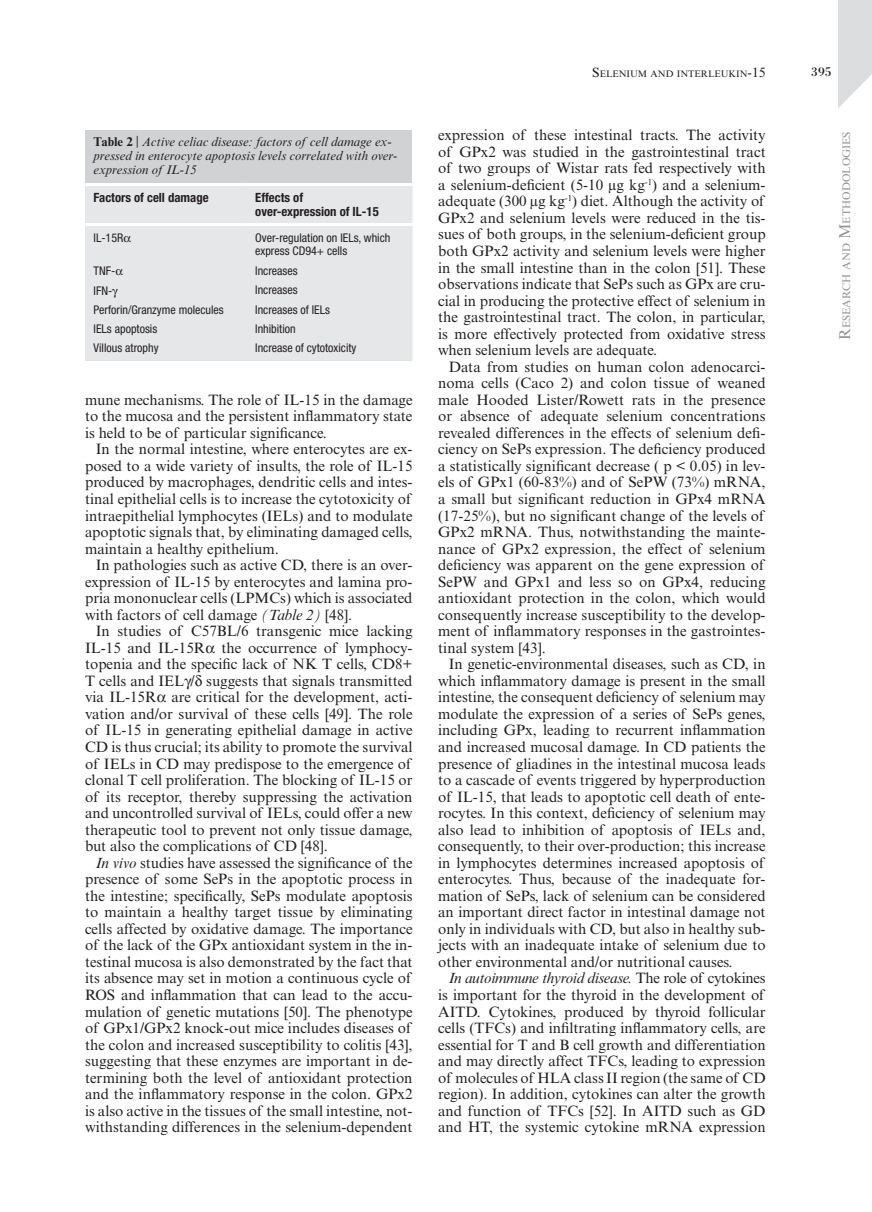
<style>
.page{position:relative;width:872px;height:1212px;background:#fff}
.page>*{position:absolute;margin:0;border:0;box-sizing:border-box;transform-origin:0 0}
.t1{font:15px/16.5px "Times New Roman MT Std";color:#231f20;text-align:justify}
.t2{font:13.5px "Bodoni Std";color:#231f20}
.t3{font:italic 12.75px/13.8px "Times New Roman MT Std";color:#231f20}
.t4{font:700 condensed 12.75px/13.8px "Helvetica Neue LT Std";color:#231f20}
.t5{font:condensed 12px/13.8px "Helvetica Neue LT Std";color:#231f20}
.t6{font:10.95px "Times New Roman MT Std";color:#939598}
.t7{font:9.45px "Times New Roman MT Std";color:#231f20}
.s1{font-weight:700;font-style:normal}
.s2{font-style:normal}
.s3{font-style:italic}
.s4{font-size:13.5px}
.s5{font-size:15.75px}
</style>
<div class="page">
<svg style="left:838px;top:0;width:34px;height:108px"></svg>
<div style="left:85px;top:131px;width:327px;height:230px;background:#d1d2d4"></div>
<div style="left:85px;top:186px;width:327px;height:175px;background:#e6e7e9"></div>
<hr style="left:85px;top:183px;width:162px;height:3px;background:#fff">
<hr style="left:247px;top:183px;width:165px;height:3px;background:#fff">
<hr style="left:85px;top:223px;width:162px;height:3px;background:#fff">
<hr style="left:247px;top:223px;width:165px;height:3px;background:#fff">
<svg style="left:124px;top:236px;width:7px;height:6px"></svg>
<svg style="left:116px;top:269px;width:7px;height:6px"></svg>
<svg style="left:112px;top:288px;width:6px;height:9px"></svg>
<p class="t3" style="left:94px;top:135px;width:305px"><span class="s1">Table 2</span> <span class="s2">|</span> Active celiac disease: factors of cell damage ex&shy;pressed in enterocyte apoptosis levels correlated with over&shy;expression of IL-15</p>
<p class="t4" style="left:94px;top:191px;width:117px">Factors of cell damage</p>
<p class="t4" style="left:255px;top:191px;width:125px">Effects of over-expression of IL-15</p>
<p class="t5" style="left:94px;top:231px;width:31px">IL-15R</p>
<p class="t5" style="left:255px;top:230px;width:137px">Over-regulation on IELs, which express CD94+ cells</p>
<p class="t5" style="left:94px;top:264px;width:23px">TNF-</p>
<p class="t5" style="left:255px;top:263px;width:44px">Increases</p>
<p class="t5" style="left:94px;top:283px;width:20px">IFN-</p>
<p class="t5" style="left:255px;top:283px;width:44px">Increases</p>
<p class="t5" style="left:94px;top:303px;width:132px">Perforin/Granzyme molecules</p>
<p class="t5" style="left:255px;top:303px;width:76px">Increases of IELs</p>
<p class="t5" style="left:94px;top:322px;width:65px">IELs apoptosis</p>
<p class="t5" style="left:255px;top:322px;width:42px">Inhibition</p>
<p class="t5" style="left:94px;top:341px;width:66px">Villous atrophy</p>
<p class="t5" style="left:255px;top:341px;width:103px">Increase of cytotoxicity</p>
<p class="t1" style="left:85px;top:391px;width:329px">mune mechanisms. The role of IL-15 in the damage to the mucosa and the persistent inflammatory state is held to be of particular significance.</p>
<p class="t1" style="left:85px;top:441px;width:329px;text-indent:11px">In the normal intestine, where enterocytes are ex&shy;posed to a wide variety of insults, the role of IL-15 produced by macrophages, dendritic cells and intes&shy;tinal epithelial cells is to increase the cytotoxicity of intraepithelial lymphocytes (IELs) and to modulate apoptotic signals that, by eliminating damaged cells, maintain a healthy epithelium.</p>
<p class="t1" style="left:85px;top:557px;width:329px;text-indent:11px">In pathologies such as active CD, there is an over&shy;expression of IL-15 by enterocytes and lamina pro&shy;pria mononuclear cells (LPMCs) which is associated with factors of cell damage <span class="s3">(Table 2)</span> [48].</p>
<p class="t1" style="left:85px;top:623px;width:329px;text-indent:11px">In studies of C57BL/6 transgenic mice lacking IL-15 and IL-15R the occurrence of lymphocy&shy;topenia and the specific lack of NK T cells, CD8+ T cells and IEL / suggests that signals transmitted via IL-15R are critical for the development, acti&shy;vation and/or survival of these cells [49]. The role of IL-15 in generating epithelial damage in active CD is thus crucial; its ability to promote the survival of IELs in CD may predispose to the emergence of clonal T cell proliferation. The blocking of IL-15 or of its receptor, thereby suppressing the activation and uncontrolled survival of IELs, could offer a new therapeutic tool to prevent not only tissue damage, but also the complications of CD [48].</p>
<p class="t1" style="left:85px;top:854px;width:329px;text-indent:11px"><span class="s3">In vivo</span> studies have assessed the significance of the presence of some SePs in the apoptotic process in the intestine; specifically, SePs modulate apoptosis to maintain a healthy target tissue by eliminating cells affected by oxidative damage. The importance of the lack of the GPx antioxidant system in the in&shy;testinal mucosa is also demonstrated by the fact that its absence may set in motion a continuous cycle of ROS and inflammation that can lead to the accu&shy;mulation of genetic mutations [50]. The phenotype of GPx1/GPx2 knock-out mice includes diseases of the colon and increased susceptibility to colitis [43], suggesting that these enzymes are important in de&shy;termining both the level of antioxidant protection and the inflammatory response in the colon. GPx2 is also active in the tissues of the small intestine, not&shy;withstanding differences in the selenium-dependent</p>
<p class="t7" style="left:592px;top:68px;width:175px"><span class="s4">S</span>elenium and interleukin<span class="s4">-15</span></p>
<p class="t2" style="left:811px;top:64px;width:22px">395</p>
<p class="t1" style="left:438px;top:127px;width:329px">expression of these intestinal tracts. The activity of GPx2 was studied in the gastrointestinal tract of two groups of Wistar rats fed respectively with a selenium-deficient (5-10 μg kg<sup>-1</sup>) and a selenium&shy;adequate (300 μg kg<sup>-1</sup>) diet. Although the activity of GPx2 and selenium levels were reduced in the tis&shy;sues of both groups, in the selenium-deficient group both GPx2 activity and selenium levels were higher in the small intestine than in the colon [51]. These observations indicate that SePs such as GPx are cru&shy;cial in producing the protective effect of selenium in the gastrointestinal tract. The colon, in particular, is more effectively protected from oxidative stress when selenium levels are adequate.</p>
<p class="t1" style="left:438px;top:358px;width:329px;text-indent:11px">Data from studies on human colon adenocarci&shy;noma cells (Caco 2) and colon tissue of weaned male Hooded Lister/Rowett rats in the presence or absence of adequate selenium concentrations revealed differences in the effects of selenium defi&shy;ciency on SePs expression. The deficiency produced a statistically significant decrease ( p &lt; 0.05) in lev&shy;els of GPx1 (60-83%) and of SePW (73%) mRNA, a small but significant reduction in GPx4 mRNA (17-25%), but no significant change of the levels of GPx2 mRNA. Thus, notwithstanding the mainte&shy;nance of GPx2 expression, the effect of selenium deficiency was apparent on the gene expression of SePW and GPx1 and less so on GPx4, reducing antioxidant protection in the colon, which would consequently increase susceptibility to the develop&shy;ment of inflammatory responses in the gastrointes&shy;tinal system [43].</p>
<p class="t1" style="left:438px;top:656px;width:329px;text-indent:11px">In genetic-environmental diseases, such as CD, in which inflammatory damage is present in the small intestine, the consequent deficiency of selenium may modulate the expression of a series of SePs genes, including GPx, leading to recurrent inflammation and increased mucosal damage. In CD patients the presence of gliadines in the intestinal mucosa leads to a cascade of events triggered by hyperproduction of IL-15, that leads to apoptotic cell death of ente&shy;rocytes. In this context, deficiency of selenium may also lead to inhibition of apoptosis of IELs and, consequently, to their over-production; this increase in lymphocytes determines increased apoptosis of enterocytes. Thus, because of the inadequate for&shy;mation of SePs, lack of selenium can be considered an important direct factor in intestinal damage not only in individuals with CD, but also in healthy sub&shy;jects with an inadequate intake of selenium due to other environmental and/or nutritional causes.</p>
<p class="t1" style="left:438px;top:970px;width:329px;text-indent:11px"><span class="s3">In autoimmune thyroid disease.</span> The role of cytokines is important for the thyroid in the development of AITD. Cytokines, produced by thyroid follicular cells (TFCs) and infiltrating inflammatory cells, are essential for T and B cell growth and differentiation and may directly affect TFCs, leading to expression of molecules of HLA class II region (the same of CD region). In addition, cytokines can alter the growth and function of TFCs [52]. In AITD such as GD and HT, the systemic cytokine mRNA expression</p>
<p class="t6" style="left:840px;top:340px;width:210px;rotate:-90deg"><span class="s5">R</span>esearch and <span class="s5">M</span>ethodologies</p>
</div>
